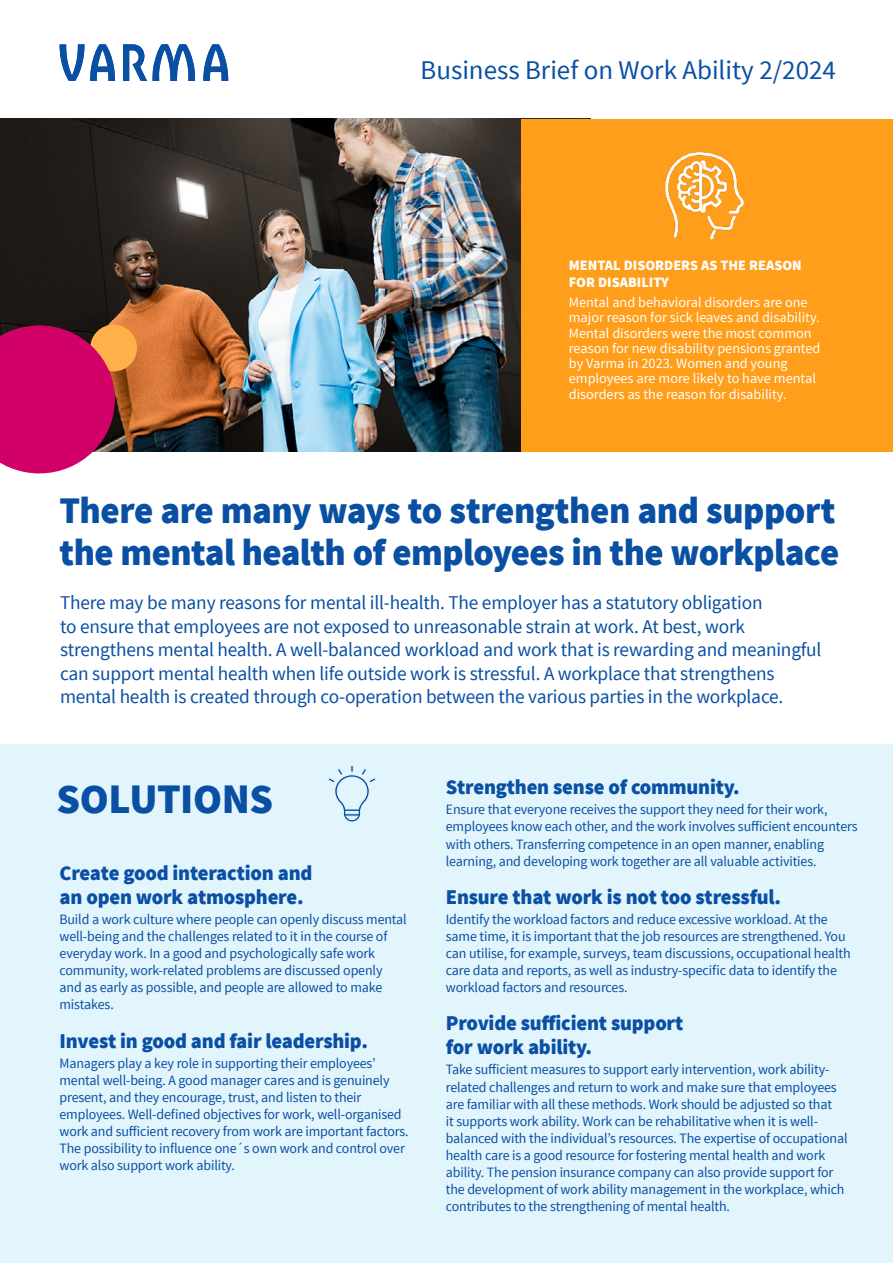
<style>
.page{position:relative;width:893px;height:1263px;background:#fff}
.page>*{position:absolute;margin:0;border:0;box-sizing:border-box;transform-origin:0 0}
.Ostikko_iso_EN_H1{font:900 42px "Source Sans Pro";letter-spacing:-.01em;color:#094fa3}
.Ostikko_iso_H1{font:900 37.5px/42px "Source Sans Pro";letter-spacing:-.015em;color:#094fa3}
.Ratkaisuja_työhön_ots_P{font:27px "Source Sans Pro";color:#094fa3}
.Boldattu_alku_14pt_P{font:900 21px/24px "Source Sans Pro";letter-spacing:-.01em;color:#094fa3}
.Ingressi_P{font:19.5px/23.4px "Source Sans Pro";letter-spacing:-.01em;color:#094fa3}
.Leipis_sin_P{font:14.25px/17.1px "Source Sans Pro";letter-spacing:-.01em;color:#094fa3}
.Leipis_liehu_nega_P{font:14.25px/15.3px "Source Sans Pro";color:#fff}
.Tietolaatikko_otsikko_nega_P{font:900 14.25px/17.1px "Source Sans Pro";color:#fff}
</style>
<div class="page">
<img style="left:0;top:119px;width:521px;height:332px">
<div style="left:0;top:744px;width:893px;height:519px;background:#e2f5fc"></div>
<div style="left:521px;top:119px;width:372px;height:332px;background:#ff9e1b"></div>
<div style="left:90px;top:325px;width:47px;height:46px;background:#ffb149;border-radius:50%"></div>
<svg style="left:0;top:325px;width:115px;height:148px;background:#cb186a"></svg>
<svg style="left:328px;top:766px;width:48px;height:56px"></svg>
<img style="left:665px;top:151px;width:79px;height:89px">
<svg style="left:153px;top:44px;width:42px;height:37px"></svg>
<svg style="left:123px;top:44px;width:24px;height:37px"></svg>
<svg style="left:60px;top:44px;width:55px;height:37px"></svg>
<svg style="left:203px;top:44px;width:25px;height:37px"></svg>
<p class="Ratkaisuja_työhön_ots_P" style="left:421px;top:53px;width:417px">Business Brief on Work Ability 2/2024</p>
<p class="Tietolaatikko_otsikko_nega_P" style="left:569px;top:258px;width:235px">MENTAL DISORDERS AS THE REASON<br>FOR DISABILITY</p>
<p class="Leipis_liehu_nega_P" style="left:569px;top:295px;width:253px">Mental and behavioral disorders are one major reason for sick leaves and disability.<br>Mental disorders were the most common reason for new disability pensions granted by Varma in 2023. Women and young employees are more likely to have mental disorders as the reason for disability.</p>
<h1 class="Ostikko_iso_H1" style="left:60px;top:491px;width:781px">There are many ways to strengthen and support the mental health of employees in the workplace</h1>
<p class="Ingressi_P" style="left:60px;top:592px;width:763px">There may be many reasons for mental ill-health. The employer has a statutory obligation<br>to ensure that employees are not exposed to unreasonable strain at work. At best, work strengthens mental health. A well-balanced workload and work that is rewarding and meaningful can support mental health when life outside work is stressful. A workplace that strengthens mental health is created through co-operation between the various parties in the workplace.</p>
<h1 class="Ostikko_iso_EN_H1" style="left:56px;top:772px;width:218px">SOLUTIONS</h1>
<p class="Boldattu_alku_14pt_P" style="left:60px;top:862px;width:254px">Create good interaction and an open work atmosphere.</p>
<p class="Leipis_sin_P" style="left:60px;top:911px;width:349px">Build a work culture where people can openly discuss mental well-being and the challenges related to it in the course of everyday work. In a good and psychologically safe work community, work-related problems are discussed openly and as early as possible, and people are allowed to make mistakes.</p>
<p class="Boldattu_alku_14pt_P" style="left:60px;top:1029px;width:310px">Invest in good and fair leadership.</p>
<p class="Leipis_sin_P" style="left:60px;top:1054px;width:351px">Managers play a key role in supporting their employees’ mental well-being. A good manager cares and is genuinely present, and they encourage, trust, and listen to their employees. Well-defined objectives for work, well-organised work and sufficient recovery from work are important factors.<br>The possibility to influence one´s own work and control over work also support work ability.</p>
<p class="Boldattu_alku_14pt_P" style="left:446px;top:776px;width:296px">Strengthen sense of community.</p>
<p class="Leipis_sin_P" style="left:446px;top:801px;width:413px">Ensure that everyone receives the support they need for their work, employees know each other, and the work involves sufficient encounters with others. Transferring competence in an open manner, enabling learning, and developing work together are all valuable activities.</p>
<p class="Boldattu_alku_14pt_P" style="left:446px;top:886px;width:337px">Ensure that work is not too stressful.</p>
<p class="Leipis_sin_P" style="left:446px;top:911px;width:406px">Identify the workload factors and reduce excessive workload. At the same time, it is important that the job resources are strengthened. You can utilise, for example, surveys, team discussions, occupational health care data and reports, as well as industry-specific data to identify the workload factors and resources.</p>
<p class="Boldattu_alku_14pt_P" style="left:446px;top:1012px;width:239px">Provide sufficient support for work ability.</p>
<p class="Leipis_sin_P" style="left:446px;top:1061px;width:403px">Take sufficient measures to support early intervention, work ability&shy;related challenges and return to work and make sure that employees are familiar with all these methods. Work should be adjusted so that<br>it supports work ability. Work can be rehabilitative when it is well&shy;balanced with the individual’s resources. The expertise of occupational health care is a good resource for fostering mental health and work ability. The pension insurance company can also provide support for the development of work ability management in the workplace, which contributes to the strengthening of mental health.</p>
</div>
